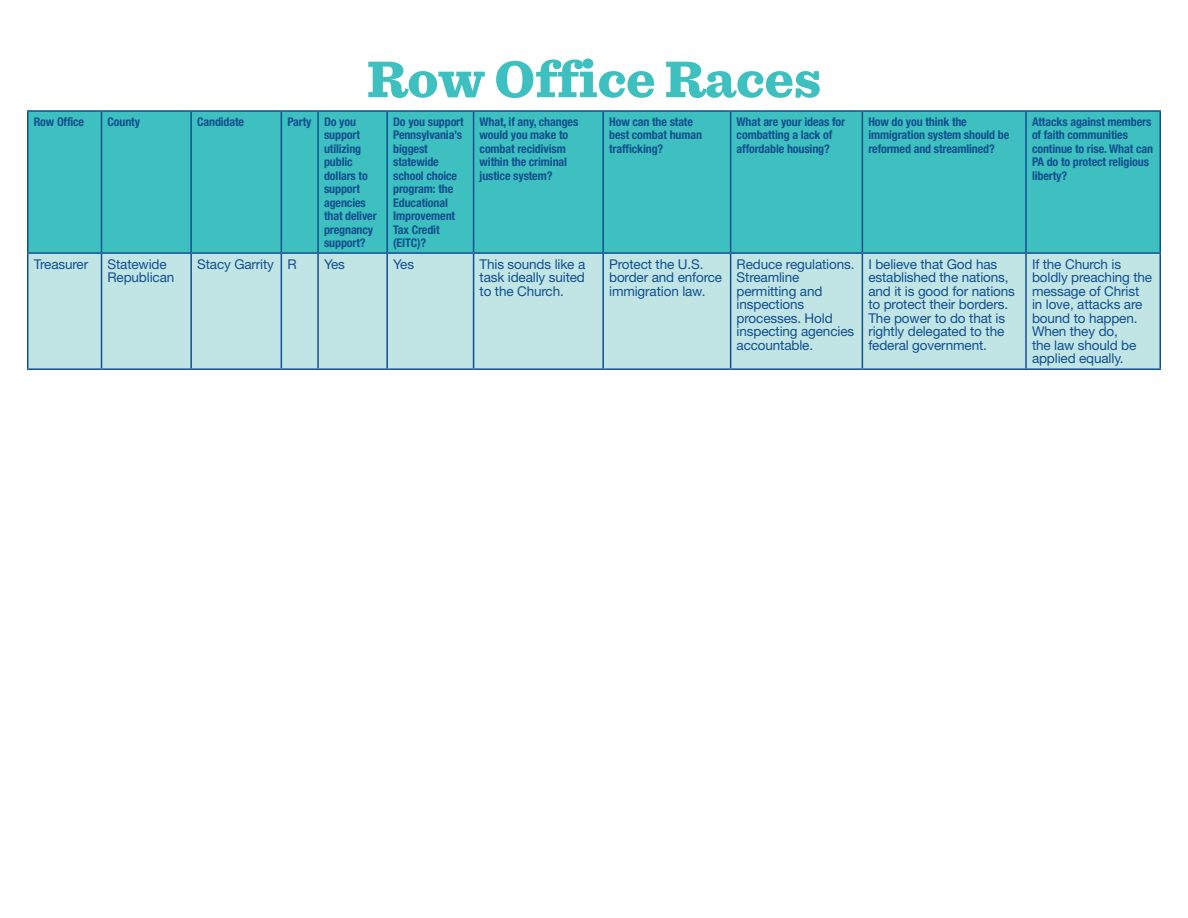
<style>
.page{position:relative;width:1188px;height:918px;background:#fff}
.page>*{position:absolute;margin:0;border:0;box-sizing:border-box;transform-origin:0 0}
.t1{font:900 54px "Sentinel";color:#3dc0bf}
.t2{font:13.5px/13.5px "Helvetica Neue LT Std";letter-spacing:-.01em;color:#124f90}
.t3{font:700 condensed 12px/13.5px "Helvetica Neue LT Std";letter-spacing:-.01em;color:#124f90}
</style>
<div class="page">
<div style="left:28px;top:112px;width:1132px;height:140px;background:#3dc0bf"></div>
<div style="left:28px;top:254px;width:1132px;height:114px;background:#c1e5e5"></div>
<hr style="left:27px;top:252px;width:75px;height:2px;background:#124f90">
<hr style="left:102px;top:252px;width:89px;height:2px;background:#124f90">
<hr style="left:191px;top:252px;width:90px;height:2px;background:#124f90">
<hr style="left:281px;top:252px;width:37px;height:2px;background:#124f90">
<hr style="left:318px;top:252px;width:69px;height:2px;background:#124f90">
<hr style="left:387px;top:252px;width:87px;height:2px;background:#124f90">
<hr style="left:474px;top:252px;width:129px;height:2px;background:#124f90">
<hr style="left:603px;top:252px;width:128px;height:2px;background:#124f90">
<hr style="left:731px;top:252px;width:131px;height:2px;background:#124f90">
<hr style="left:862px;top:252px;width:164px;height:2px;background:#124f90">
<hr style="left:1026px;top:252px;width:135px;height:2px;background:#124f90">
<hr style="left:27px;top:254px;width:1px;height:114px;background:#124f90">
<hr style="left:1160px;top:254px;width:1px;height:114px;background:#124f90">
<hr style="left:27px;top:368px;width:75px;height:2px;background:#124f90">
<hr style="left:102px;top:368px;width:89px;height:2px;background:#124f90">
<hr style="left:191px;top:368px;width:90px;height:2px;background:#124f90">
<hr style="left:281px;top:368px;width:37px;height:2px;background:#124f90">
<hr style="left:318px;top:368px;width:69px;height:2px;background:#124f90">
<hr style="left:387px;top:368px;width:87px;height:2px;background:#124f90">
<hr style="left:474px;top:368px;width:129px;height:2px;background:#124f90">
<hr style="left:603px;top:368px;width:128px;height:2px;background:#124f90">
<hr style="left:731px;top:368px;width:131px;height:2px;background:#124f90">
<hr style="left:862px;top:368px;width:164px;height:2px;background:#124f90">
<hr style="left:1026px;top:368px;width:135px;height:2px;background:#124f90">
<hr style="left:101px;top:254px;width:1px;height:114px;background:#124f90">
<hr style="left:190px;top:254px;width:2px;height:114px;background:#124f90">
<hr style="left:281px;top:254px;width:1px;height:114px;background:#124f90">
<hr style="left:317px;top:254px;width:2px;height:114px;background:#124f90">
<hr style="left:386px;top:254px;width:2px;height:114px;background:#124f90">
<hr style="left:473px;top:254px;width:1px;height:114px;background:#124f90">
<hr style="left:602px;top:254px;width:2px;height:114px;background:#124f90">
<hr style="left:730px;top:254px;width:1px;height:114px;background:#124f90">
<hr style="left:862px;top:254px;width:1px;height:114px;background:#124f90">
<hr style="left:1025px;top:254px;width:2px;height:114px;background:#124f90">
<hr style="left:27px;top:110px;width:75px;height:2px;background:#124f90">
<hr style="left:27px;top:112px;width:1px;height:140px;background:#124f90">
<hr style="left:102px;top:110px;width:89px;height:2px;background:#124f90">
<hr style="left:101px;top:112px;width:1px;height:140px;background:#124f90">
<hr style="left:191px;top:110px;width:90px;height:2px;background:#124f90">
<hr style="left:190px;top:112px;width:2px;height:140px;background:#124f90">
<hr style="left:281px;top:110px;width:37px;height:2px;background:#124f90">
<hr style="left:281px;top:112px;width:1px;height:140px;background:#124f90">
<hr style="left:318px;top:110px;width:69px;height:2px;background:#124f90">
<hr style="left:317px;top:112px;width:2px;height:140px;background:#124f90">
<hr style="left:387px;top:110px;width:87px;height:2px;background:#124f90">
<hr style="left:386px;top:112px;width:2px;height:140px;background:#124f90">
<hr style="left:474px;top:110px;width:129px;height:2px;background:#124f90">
<hr style="left:473px;top:112px;width:1px;height:140px;background:#124f90">
<hr style="left:603px;top:110px;width:128px;height:2px;background:#124f90">
<hr style="left:602px;top:112px;width:2px;height:140px;background:#124f90">
<hr style="left:731px;top:110px;width:131px;height:2px;background:#124f90">
<hr style="left:730px;top:112px;width:1px;height:140px;background:#124f90">
<hr style="left:862px;top:110px;width:164px;height:2px;background:#124f90">
<hr style="left:862px;top:112px;width:1px;height:140px;background:#124f90">
<hr style="left:1026px;top:110px;width:135px;height:2px;background:#124f90">
<hr style="left:1025px;top:112px;width:2px;height:140px;background:#124f90">
<hr style="left:1160px;top:112px;width:1px;height:140px;background:#124f90">
<p class="t1" style="left:367px;top:36px;width:456px">Row Office Races</p>
<p class="t3" style="left:34px;top:114px;width:52px">Row Office</p>
<p class="t3" style="left:108px;top:114px;width:34px">County</p>
<p class="t3" style="left:197px;top:114px;width:49px">Candidate</p>
<p class="t3" style="left:287px;top:114px;width:26px">Party</p>
<p class="t3" style="left:324px;top:114px;width:54px">Do you support utilizing public dollars to support agencies that deliver pregnancy support?</p>
<p class="t3" style="left:393px;top:114px;width:72px">Do you support<br>Pennsylvania’s biggest statewide school choice program: the<br>Educational<br>Improvement<br>Tax Credit (EITC)?</p>
<p class="t3" style="left:480px;top:114px;width:100px">What, if any, changes would you make to combat recidivism within the criminal justice system?</p>
<p class="t3" style="left:609px;top:114px;width:94px">How can the state best combat human trafficking?</p>
<p class="t3" style="left:737px;top:114px;width:110px">What are your ideas for combatting a lack of affordable housing?</p>
<p class="t3" style="left:868px;top:114px;width:143px">How do you think the immigration system should be reformed and streamlined?</p>
<p class="t3" style="left:1032px;top:114px;width:123px">Attacks against members of faith communities continue to rise. What can<br>PA do to protect religious liberty?</p>
<p class="t2" style="left:34px;top:257px;width:56px">Treasurer</p>
<p class="t2" style="left:108px;top:257px;width:68px">Statewide<br>Republican</p>
<p class="t2" style="left:197px;top:257px;width:78px">Stacy Garrity</p>
<p class="t2" style="left:287px;top:257px;width:11px">R</p>
<p class="t2" style="left:324px;top:257px;width:22px">Yes</p>
<p class="t2" style="left:393px;top:257px;width:22px">Yes</p>
<p class="t2" style="left:480px;top:257px;width:107px;text-align:justify">This sounds like a task ideally suited to the Church.</p>
<p class="t2" style="left:609px;top:257px;width:114px">Protect the U.S. border and enforce immigration law.</p>
<p class="t2" style="left:737px;top:257px;width:119px">Reduce regulations.<br>Streamline permitting and inspections processes. Hold inspecting agencies accountable.</p>
<p class="t2" style="left:868px;top:257px;width:148px">I believe that God has established the nations, and it is good for nations to protect their borders.<br>The power to do that is rightly delegated to the federal government.</p>
<p class="t2" style="left:1032px;top:257px;width:122px">If the Church is boldly preaching the message of Christ in love, attacks are bound to happen.<br>When they do,<br>the law should be applied equally.</p>
</div>
